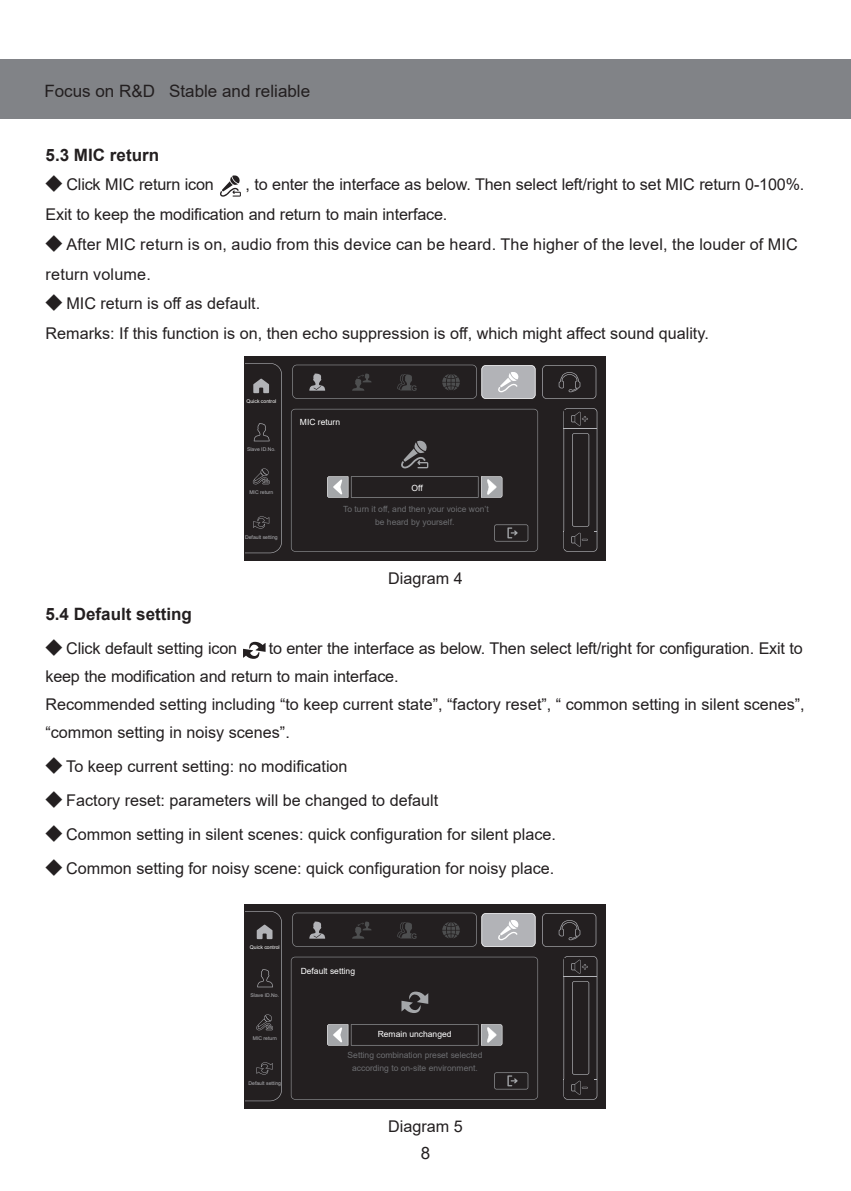
<style>
.page{position:relative;width:851px;height:1191px;background:#fff}
.page>*{position:absolute;margin:0;border:0;box-sizing:border-box;transform-origin:0 0}
.t1{font:700 17.1px "Arial";color:#231f20}
.t2{font:17.1px "Arial";color:#231f20}
.t3{font:16.2px/27.9px "Arial";color:#231f20}
.t4{font:8.4px/12.9px "Arial";color:#6d6e71;text-align:center}
.t5{font:8.4px "Arial";color:#fff}
.t6{font:5.1px "Arial";color:#b2b3b7}
.t7{font:5.1px "Arial";color:#fff}
.s1{font-family:"Source Han Sans CN";font-size:17.1px}
</style>
<div class="page">
<div style="left:244px;top:904px;width:362px;height:204px;background:#231f20"></div>
<svg style="left:535px;top:915px;width:1px;height:30px"></svg>
<svg style="left:542px;top:913px;width:54px;height:34px"></svg>
<svg style="left:292px;top:912px;width:243px;height:35px"></svg>
<svg style="left:563px;top:956px;width:34px;height:143px"></svg>
<svg style="left:291px;top:956px;width:247px;height:143px"></svg>
<svg style="left:245px;top:911px;width:37px;height:190px"></svg>
<div style="left:244px;top:356px;width:362px;height:204px;background:#231f20"></div>
<div style="left:292px;top:364px;width:185px;height:35px;background:#484647"></div>
<svg style="left:535px;top:367px;width:1px;height:30px"></svg>
<svg style="left:542px;top:365px;width:54px;height:34px"></svg>
<svg style="left:292px;top:365px;width:243px;height:34px;background:#4b494b"></svg>
<svg style="left:563px;top:408px;width:34px;height:144px"></svg>
<svg style="left:291px;top:409px;width:247px;height:143px"></svg>
<svg style="left:245px;top:363px;width:37px;height:190px"></svg>
<svg style="left:220px;top:175px;width:21px;height:22px"></svg>
<svg style="left:243px;top:642px;width:22px;height:17px"></svg>
<div style="left:0;top:60px;width:850px;height:59px;background:#818387"></div>
<p class="t2" style="left:44px;top:79px;width:267px">Focus on R&amp;D Stable and reliable</p>
<p class="t1" style="left:46px;top:142px;width:115px">5.3 MIC return</p>
<p class="t3" style="left:46px;top:171px;width:170px"><span class="s1">◆</span> Click MIC return icon</p>
<p class="t3" style="left:46px;top:170px;width:760px;line-height:29.7px;text-indent:200px">, to enter the interface as below. Then select left/right to set MIC return 0-100%.<br>Exit to keep the modification and return to main interface.</p>
<p class="t3" style="left:46px;top:229px;width:753px;line-height:29.7px"><span class="s1">◆</span> After MIC return is on, audio from this device can be heard. The higher of the level, the louder of MIC return volume.</p>
<p class="t3" style="left:46px;top:289px;width:664px;line-height:29.7px"><span class="s1">◆</span> MIC return is off as default.<br>Remarks: If this function is on, then echo suppression is off, which might affect sound quality.</p>
<p class="t7" style="left:246px;top:398px;width:31px">Quick control</p>
<p class="t6" style="left:247px;top:446px;width:30px">Slave ID.No.</p>
<p class="t6" style="left:249px;top:489px;width:26px">MIC return</p>
<p class="t6" style="left:245px;top:534px;width:34px">Default setting</p>
<p class="t5" style="left:300px;top:417px;width:42px">MIC return</p>
<p class="t5" style="left:411px;top:482px;width:13px">Off</p>
<p class="t4" style="left:343px;top:502px;width:147px">To turn it off, and then your voice won’t be heard by yourself.</p>
<p class="t3" style="left:388px;top:564px;width:76px">Diagram 4</p>
<p class="t1" style="left:45px;top:601px;width:148px">5.4 Default setting</p>
<p class="t3" style="left:45px;top:634px;width:193px"><span class="s1">◆</span> Click default setting icon</p>
<p class="t3" style="left:45px;top:634px;width:760px;text-indent:223px">to enter the interface as below. Then select left/right for configuration. Exit to keep the modification and return to main interface.<br>Recommended setting including “to keep current state”, “factory reset”, “ common setting in silent scenes”, “common setting in noisy scenes”.</p>
<p class="t3" style="left:45px;top:752px;width:303px"><span class="s1">◆</span> To keep current setting: no modification</p>
<p class="t3" style="left:45px;top:786px;width:394px"><span class="s1">◆</span> Factory reset: parameters will be changed to default</p>
<p class="t3" style="left:45px;top:820px;width:512px"><span class="s1">◆</span> Common setting in silent scenes: quick configuration for silent place.</p>
<p class="t3" style="left:45px;top:854px;width:510px"><span class="s1">◆</span> Common setting for noisy scene: quick configuration for noisy place.</p>
<p class="t7" style="left:250px;top:943px;width:31px">Quick control</p>
<p class="t6" style="left:250px;top:991px;width:30px">Slave ID.No.</p>
<p class="t6" style="left:253px;top:1035px;width:26px">MIC return</p>
<p class="t6" style="left:248px;top:1079px;width:34px">Default setting</p>
<p class="t5" style="left:300px;top:965px;width:56px">Default setting</p>
<p class="t5" style="left:378px;top:1028px;width:75px">Remain unchanged</p>
<p class="t4" style="left:347px;top:1049px;width:136px">Setting combination preset selected according to on-site environment.</p>
<p class="t3" style="left:388px;top:1112px;width:76px">Diagram 5</p>
<p class="t2" style="left:420px;top:1141px;width:11px">8</p>
</div>
